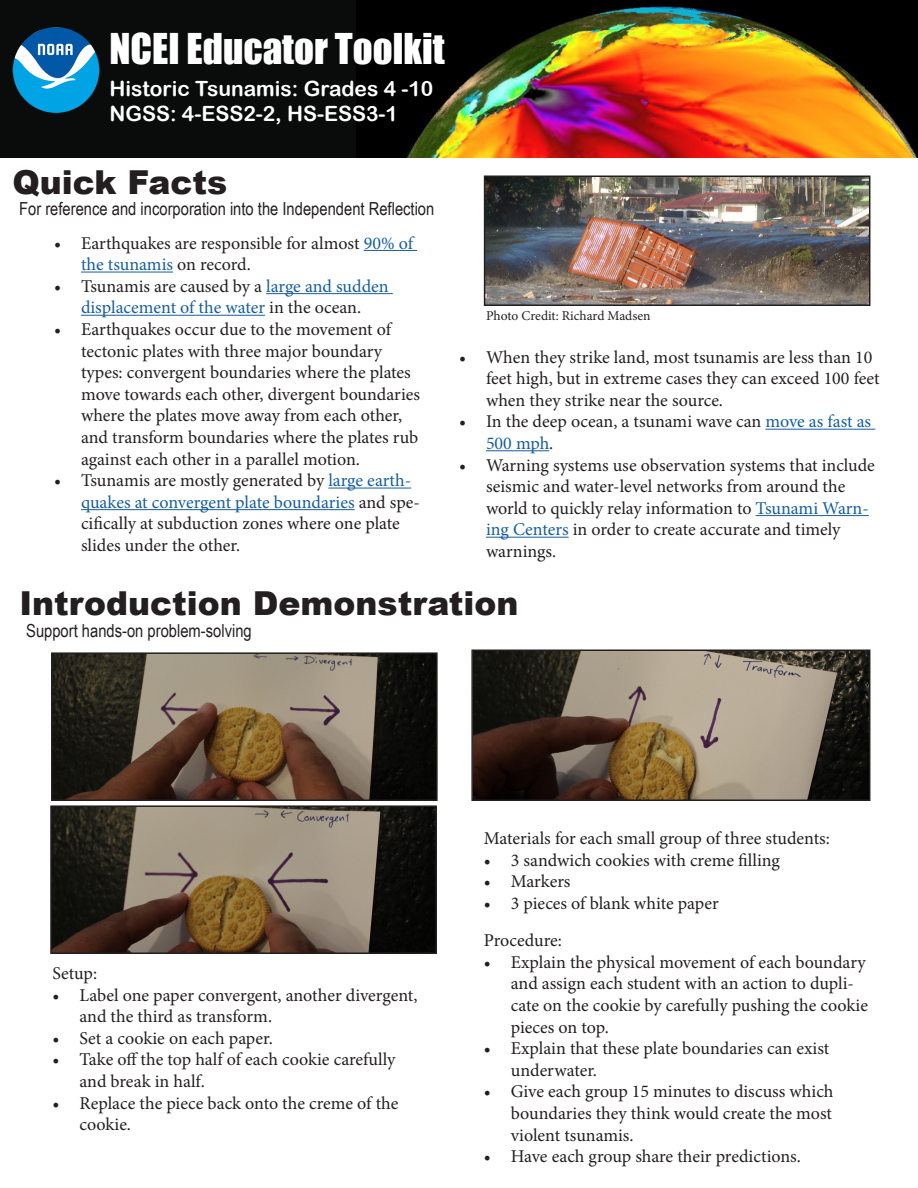
<style>
.page{position:relative;width:918px;height:1188px;background:#fff}
.page>*{position:absolute;margin:0;border:0;box-sizing:border-box;transform-origin:0 0}
.t1{font:39px "Impact";color:#fff}
.t2{font:900 33px "Arial";color:#231f20}
.t3{font:21px/25.2px "Arial Rounded MT Bold";color:#fff}
.t4{font:18px/21.6px "Minion Pro";color:#231f20}
.t5{font:18px "Arial Narrow";color:#231f20}
.t6{font:18px/21.6px "Minion Pro";letter-spacing:-.005em;color:#175d9e;text-align:center}
.t7{font:13.5px "Minion Pro";letter-spacing:-.005em;color:#231f20}
.s1{color:#175d9e}
.s2{color:#231f20}
</style>
<div class="page">
<div style="left:0;top:0;width:918px;height:158px;background:#0a0b0b"></div>
<hr style="left:364px;top:250px;width:53px;height:1px;background:#175d9e">
<hr style="left:81px;top:272px;width:92px;height:1px;background:#175d9e">
<hr style="left:266px;top:293px;width:127px;height:1px;background:#175d9e">
<hr style="left:81px;top:315px;width:184px;height:1px;background:#175d9e">
<hr style="left:328px;top:488px;width:83px;height:1px;background:#175d9e">
<hr style="left:81px;top:509px;width:274px;height:1px;background:#175d9e">
<img style="left:357px;top:0;width:561px;height:158px">
<img style="left:13px;top:27px;width:86px;height:87px">
<hr style="left:765px;top:429px;width:110px;height:1px;background:#175d9e">
<hr style="left:486px;top:450px;width:63px;height:1px;background:#175d9e">
<hr style="left:756px;top:515px;width:113px;height:1px;background:#175d9e">
<hr style="left:486px;top:537px;width:83px;height:1px;background:#175d9e">
<img style="left:487px;top:179px;width:380px;height:124px">
<div style="left:484px;top:176px;width:386px;height:130px;border:2px solid #231f20"></div>
<img style="left:54px;top:655px;width:381px;height:143px">
<div style="left:51px;top:652px;width:387px;height:149px;border:2px solid #231f20"></div>
<img style="left:474px;top:653px;width:393px;height:145px">
<div style="left:471px;top:650px;width:399px;height:151px;border:2px solid #231f20"></div>
<img style="left:53px;top:808px;width:381px;height:143px">
<div style="left:50px;top:805px;width:387px;height:149px;border:2px solid #231f20"></div>
<h1 class="t1" style="left:109px;top:18px;width:337px">NCEI Educator Toolkit</h1>
<h1 class="t3" style="left:109px;top:75px;width:325px">Historic Tsunamis: Grades 4 -10<br>NGSS: 4-ESS2-2, HS-ESS3-1</h1>
<h2 class="t2" style="left:12px;top:158px;width:216px">Quick Facts</h2>
<h3 class="t5" style="left:19px;top:196px;width:417px">For reference and incorporation into the Independent Reflection</h3>
<p class="t4" style="left:81px;top:232px;width:334px;text-indent:-27px">• Earthquakes are responsible for almost <span class="s1">90% of the tsunamis</span> on record.</p>
<p class="t6" style="left:54px;top:275px;width:336px"><span class="s2">• Tsunamis are caused by a</span> large and sudden displacement of the water <span class="s2">in the ocean.</span></p>
<p class="t4" style="left:81px;top:319px;width:341px;text-indent:-27px">• Earthquakes occur due to the movement of tectonic plates with three major boundary types: convergent boundaries where the plates move towards each other, divergent boundaries where the plates move away from each other, and transform boundaries where the plates rub against each other in a parallel motion.</p>
<p class="t4" style="left:81px;top:470px;width:340px;text-indent:-27px">• Tsunamis are mostly generated by <span class="s1">large earth&shy;quakes at convergent plate boundaries</span> and spe&shy;cifically at subduction zones where one plate slides under the other.</p>
<p class="t7" style="left:486px;top:307px;width:166px">Photo Credit: Richard Madsen</p>
<p class="t4" style="left:486px;top:346px;width:395px;text-indent:-27px">• When they strike land, most tsunamis are less than 10 feet high, but in extreme cases they can exceed 100 feet when they strike near the source.</p>
<p class="t4" style="left:486px;top:411px;width:387px;text-indent:-27px">• In the deep ocean, a tsunami wave can <span class="s1">move as fast as<br>500 mph</span>.</p>
<p class="t4" style="left:486px;top:454px;width:390px;text-indent:-27px">• Warning systems use observation systems that include seismic and water-level networks from around the world to quickly relay information to <span class="s1">Tsunami Warn&shy;ing Centers</span> in order to create accurate and timely warnings.</p>
<h2 class="t2" style="left:19px;top:580px;width:501px">Introduction Demonstration</h2>
<h3 class="t5" style="left:26px;top:618px;width:227px">Support hands-on problem-solving</h3>
<p class="t4" style="left:52px;top:963px;width:46px">Setup:</p>
<p class="t4" style="left:80px;top:984px;width:339px;text-indent:-27px">• Label one paper convergent, another divergent, and the third as transform.</p>
<p class="t4" style="left:52px;top:1027px;width:222px">• Set a cookie on each paper.</p>
<p class="t4" style="left:80px;top:1049px;width:318px;text-indent:-27px">• Take off the top half of each cookie carefully and break in half.</p>
<p class="t4" style="left:80px;top:1092px;width:320px;text-indent:-27px">• Replace the piece back onto the creme of the cookie.</p>
<p class="t4" style="left:484px;top:828px;width:348px">Materials for each small group of three students:</p>
<p class="t4" style="left:484px;top:849px;width:298px">• 3 sandwich cookies with creme filling</p>
<p class="t4" style="left:484px;top:871px;width:88px">• Markers</p>
<p class="t4" style="left:484px;top:892px;width:236px">• 3 pieces of blank white paper</p>
<p class="t4" style="left:484px;top:930px;width:80px">Procedure:</p>
<p class="t4" style="left:511px;top:951px;width:359px;text-indent:-27px">• Explain the physical movement of each boundary and assign each student with an action to dupli&shy;cate on the cookie by carefully pushing the cookie pieces on top.</p>
<p class="t4" style="left:511px;top:1038px;width:320px;text-indent:-27px">• Explain that these plate boundaries can exist underwater.</p>
<p class="t4" style="left:511px;top:1081px;width:324px;text-align:justify;text-indent:-27px">• Give each group 15 minutes to discuss which boundaries they think would create the most violent tsunamis.</p>
<p class="t4" style="left:484px;top:1146px;width:319px">• Have each group share their predictions.</p>
</div>
